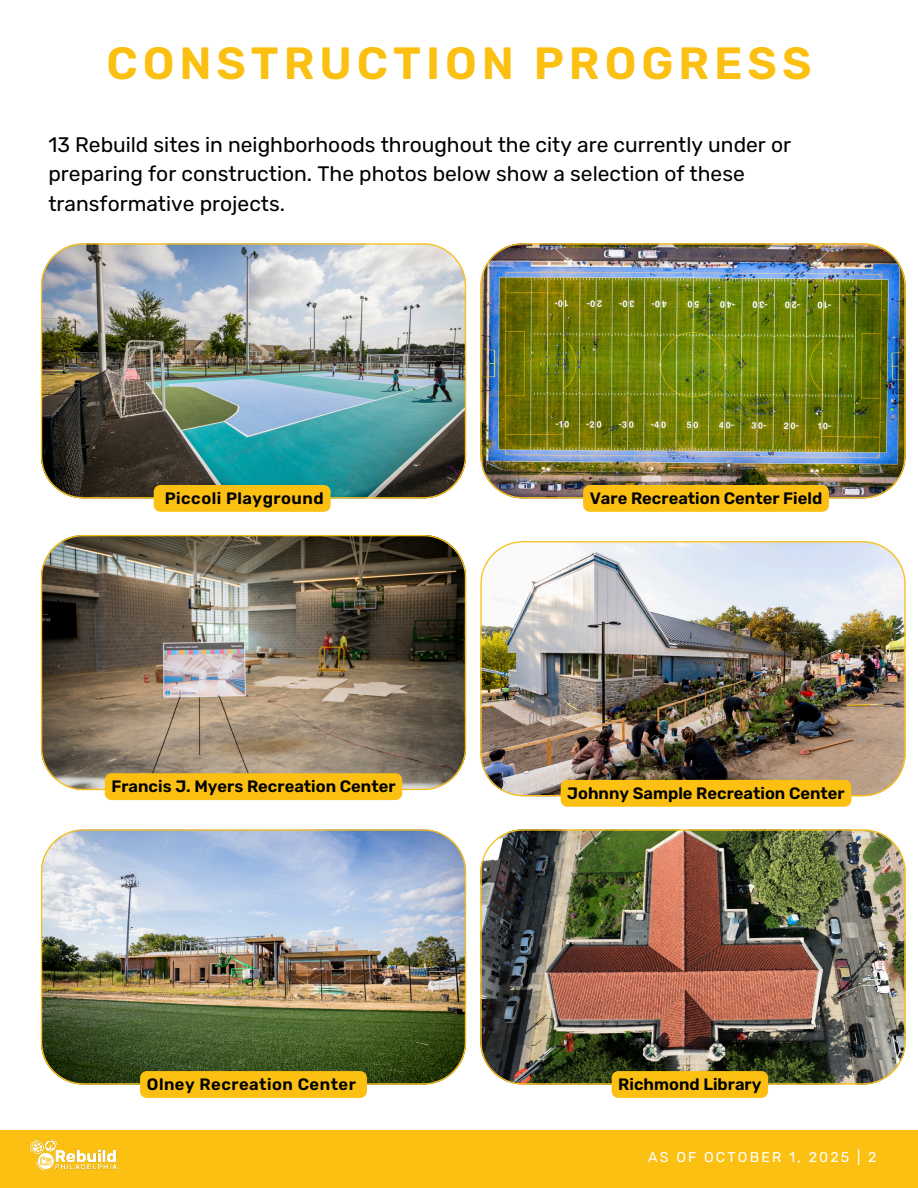
<style>
.page{position:relative;width:918px;height:1188px;background:#fff}
.page>*{position:absolute;margin:0;border:0;box-sizing:border-box;transform-origin:0 0}
.t1{font:600 45.15px "Rubik";letter-spacing:.11em;color:#fbc012}
.t2{font:21px/29.2px "Rubik";color:#000}
.t3{font:600 16.5px "Rubik";color:#000}
.t4{font:600 16.5px "Rubik";letter-spacing:.03em;color:#000}
.t5{font:14.25px "Rubik";letter-spacing:.15em;color:#fff}
</style>
<div class="page">
<div style="left:0;top:1131px;width:918px;height:57px;background:#fbc012"></div>
<img style="left:30px;top:1139px;width:87px;height:32px">
<img style="left:480px;top:243px;width:426px;height:255px">
<img style="left:41px;top:535px;width:425px;height:255px">
<img style="left:41px;top:243px;width:425px;height:255px">
<img style="left:480px;top:541px;width:426px;height:255px">
<img style="left:41px;top:829px;width:425px;height:256px">
<img style="left:480px;top:829px;width:426px;height:256px">
<div style="left:154px;top:485px;width:177px;height:27px;background:#fbc012"></div>
<div style="left:583px;top:485px;width:246px;height:27px;background:#fbc012;border-radius:7px"></div>
<div style="left:105px;top:773px;width:297px;height:27px;background:#fbc012;border-radius:7px"></div>
<div style="left:561px;top:780px;width:290px;height:27px;background:#fbc012;border-radius:7px"></div>
<svg style="left:140px;top:1071px;width:227px;height:27px;background:#f9bf13"></svg>
<svg style="left:612px;top:1071px;width:156px;height:27px;background:#f9bf13"></svg>
<h2 class="t1" style="left:107px;top:37px;width:706px">CONSTRUCTION PROGRESS</h2>
<h3 class="t2" style="left:48px;top:130px;width:744px">13 Rebuild sites in neighborhoods throughout the city are currently under or preparing for construction. The photos below show a selection of these transformative projects.</h3>
<h3 class="t4" style="left:165px;top:489px;width:161px">Piccoli Playground</h3>
<h3 class="t3" style="left:590px;top:489px;width:234px">Vare Recreation Center Field</h3>
<h3 class="t3" style="left:111px;top:777px;width:286px">Francis J. Myers Recreation Center</h3>
<h3 class="t3" style="left:567px;top:784px;width:279px">Johnny Sample Recreation Center</h3>
<p class="t4" style="left:147px;top:1075px;width:210px">Olney Recreation Center</p>
<p class="t3" style="left:618px;top:1075px;width:145px">Richmond Library</p>
<p class="t5" style="left:648px;top:1149px;width:230px">AS OF OCTOBER 1, 2025 | 2</p>
</div>
